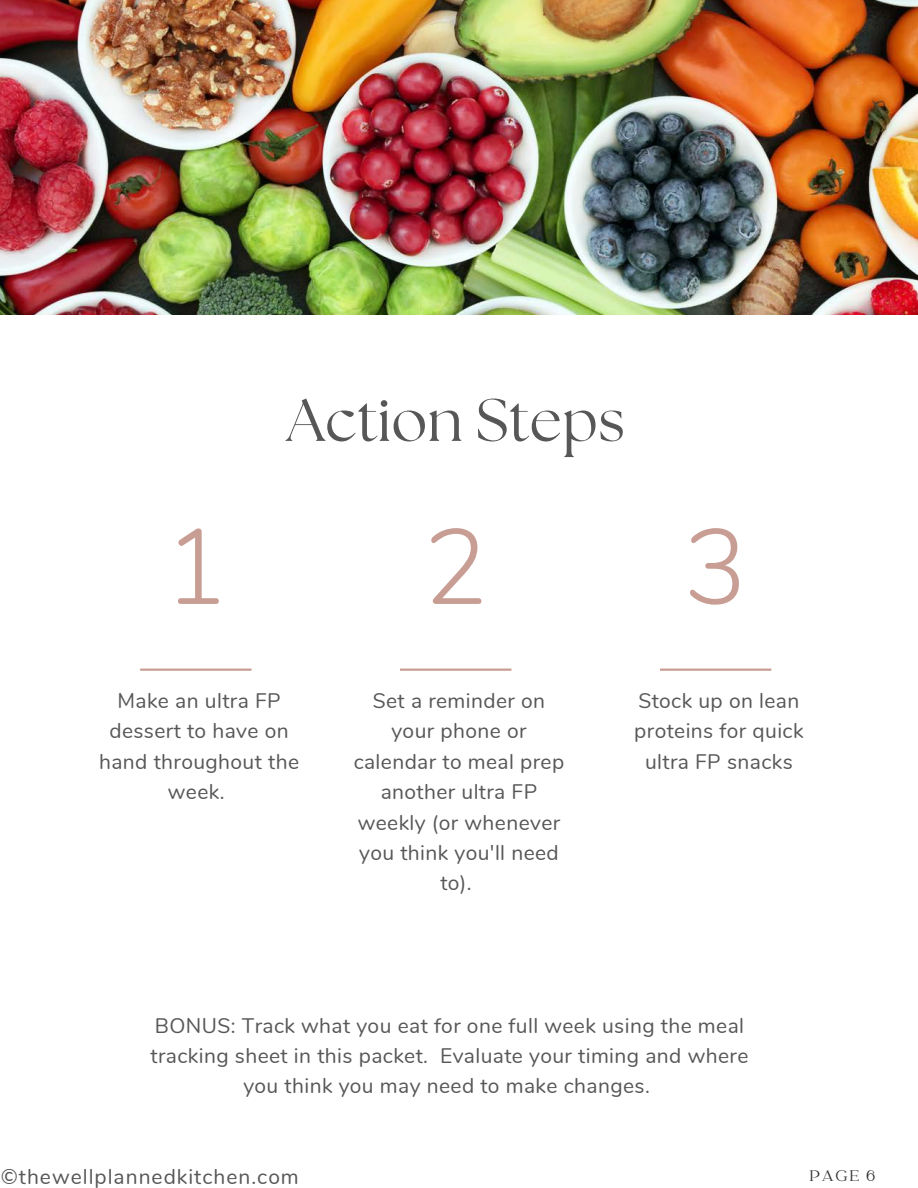
<style>
.page{position:relative;width:918px;height:1188px;background:#fff}
.page>*{position:absolute;margin:0;border:0;box-sizing:border-box;transform-origin:0 0}
.t1{font:300 106.35px "Nunito";color:#c89d93}
.t2{font:59.85px "The Seasons";letter-spacing:.005em;color:#575757}
.t3{font:21px/30.3px "Nunito";letter-spacing:.02em;color:#575757;text-align:center}
.t4{font:21px "Nunito";letter-spacing:.05em;color:#575757}
.t5{font:16.95px "Catchy Mager";color:#303030}
</style>
<div class="page">
<hr style="left:140px;top:669px;width:112px;height:2px;background:#c89d93">
<hr style="left:400px;top:669px;width:111px;height:2px;background:#c89d93">
<hr style="left:660px;top:669px;width:111px;height:2px;background:#c89d93">
<img style="left:0;top:0;width:918px;height:315px">
<p class="t1" style="left:164px;top:496px;width:65px">1</p>
<p class="t2" style="left:287px;top:393px;width:340px">Action Steps</p>
<p class="t1" style="left:424px;top:496px;width:65px">2</p>
<p class="t1" style="left:684px;top:496px;width:65px">3</p>
<p class="t3" style="left:99px;top:686px;width:201px">Make an ultra FP dessert to have on hand throughout the week.</p>
<p class="t3" style="left:354px;top:686px;width:212px">Set a reminder on your phone or calendar to meal prep another ultra FP weekly (or whenever you think you'll need to).</p>
<p class="t3" style="left:634px;top:686px;width:171px">Stock up on lean proteins for quick ultra FP snacks</p>
<p class="t3" style="left:151px;top:1011px;width:599px">BONUS: Track what you eat for one full week using the meal tracking sheet in this packet. Evaluate your timing and where you think you may need to make changes.</p>
<p class="t4" style="left:1px;top:1163px;width:300px">©thewellplannedkitchen.com</p>
<p class="t5" style="left:810px;top:1167px;width:67px">PAGE 6</p>
</div>
